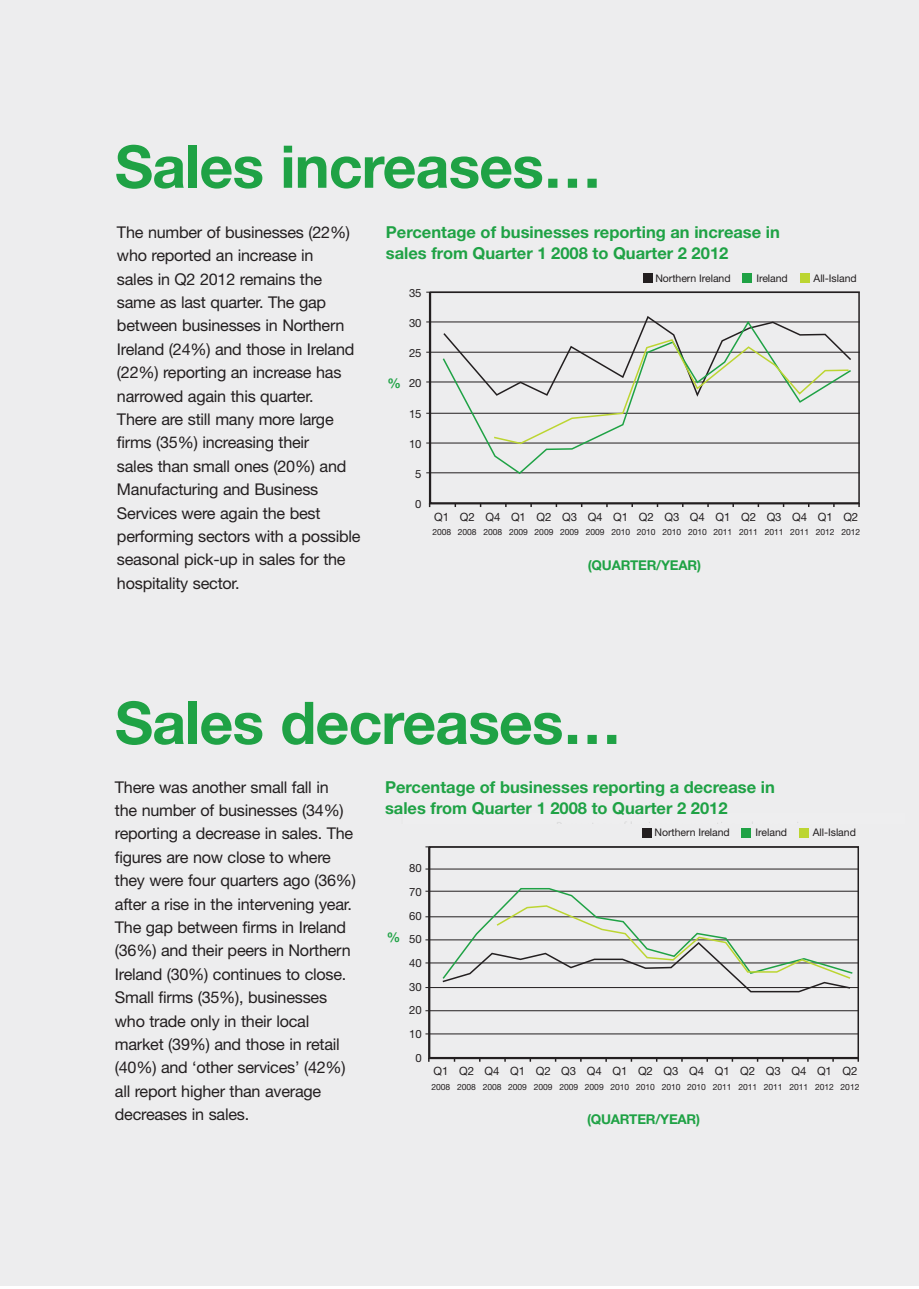
<style>
.page{position:relative;width:919px;height:1289px;background:#fff}
.page>*{position:absolute;margin:0;border:0;box-sizing:border-box;transform-origin:0 0}
.t1{font:700 58.95px "Helvetica Neue LT Std";letter-spacing:-.015em;color:#1fa245}
.t2{font:700 16.5px/21px "Helvetica Neue LT Std";color:#1fa245}
.t3{font:16.2px/23.4px "Helvetica Neue LT Std";letter-spacing:-.015em;color:#231f20}
.t4{font:700 13.5px "Helvetica Neue LT Std";letter-spacing:-.015em;color:#1fa245}
.t5{font:11.4px/23.7px "Helvetica Neue LT Std";letter-spacing:-.005em;color:#231f20;text-align:center}
.t6{font:10.5px "Helvetica Neue LT Std";letter-spacing:-.005em;color:#231f20}
.t7{font:8.55px "Helvetica Neue LT Std";letter-spacing:-.01em;color:#231f20}
</style>
<div class="page">
<div style="left:0;top:0;width:918px;height:1285px;background:#ededee"></div>
<svg style="left:428px;top:291px;width:432px;height:214px"></svg>
<hr style="left:426px;top:472px;width:433px;height:1px;background:#231f20">
<hr style="left:426px;top:442px;width:433px;height:1px;background:#231f20">
<hr style="left:426px;top:413px;width:433px;height:1px;background:#231f20">
<hr style="left:426px;top:381px;width:433px;height:1px;background:#231f20">
<hr style="left:426px;top:352px;width:433px;height:1px;background:#231f20">
<hr style="left:426px;top:321px;width:433px;height:1px;background:#231f20">
<hr style="left:426px;top:292px;width:433px;height:1px;background:#231f20">
<div style="left:643px;top:273px;width:9px;height:9px;background:#231f20"></div>
<div style="left:800px;top:273px;width:9px;height:9px;background:#bcd531"></div>
<div style="left:742px;top:273px;width:9px;height:9px;background:#1fa245"></div>
<svg style="left:441px;top:319px;width:411px;height:156px"></svg>
<svg style="left:442px;top:315px;width:410px;height:130px"></svg>
<svg style="left:427px;top:846px;width:432px;height:213px"></svg>
<hr style="left:425px;top:987px;width:433px;height:1px;background:#231f20">
<hr style="left:425px;top:1010px;width:433px;height:1px;background:#231f20">
<hr style="left:425px;top:1033px;width:433px;height:1px;background:#231f20">
<hr style="left:425px;top:962px;width:433px;height:1px;background:#231f20">
<hr style="left:425px;top:939px;width:433px;height:1px;background:#231f20">
<hr style="left:425px;top:916px;width:433px;height:1px;background:#231f20">
<hr style="left:425px;top:890px;width:433px;height:1px;background:#231f20">
<hr style="left:425px;top:868px;width:433px;height:1px;background:#231f20">
<hr style="left:425px;top:846px;width:433px;height:1px;background:#231f20">
<div style="left:642px;top:828px;width:9px;height:9px;background:#231f20"></div>
<div style="left:799px;top:828px;width:9px;height:9px;background:#bcd531"></div>
<div style="left:741px;top:828px;width:9px;height:9px;background:#1fa245"></div>
<svg style="left:441px;top:887px;width:413px;height:106px"></svg>
<h1 class="t1" style="left:115px;top:130px;width:488px">Sales increases…</h1>
<p class="t3" style="left:117px;top:220px;width:245px">The number of businesses (22%) who reported an increase in<br>sales in Q2 2012 remains the same as last quarter. The gap between businesses in Northern<br>Ireland (24%) and those in Ireland (22%) reporting an increase has narrowed again this quarter.<br>There are still many more large firms (35%) increasing their<br>sales than small ones (20%) and<br>Manufacturing and Business<br>Services were again the best performing sectors with a possible seasonal pick-up in sales for the hospitality sector.</p>
<p class="t2" style="left:386px;top:221px;width:395px">Percentage of businesses reporting an increase in sales from Quarter 1 2008 to Quarter 2 2012</p>
<p class="t4" style="left:387px;top:374px;width:15px">%</p>
<p class="t5" style="left:409px;top:281px;width:14px">35</p>
<p class="t5" style="left:409px;top:311px;width:14px">30</p>
<p class="t5" style="left:409px;top:341px;width:14px">25</p>
<p class="t5" style="left:409px;top:371px;width:14px">20</p>
<p class="t5" style="left:409px;top:401px;width:14px">15</p>
<p class="t5" style="left:409px;top:431px;width:14px">10</p>
<p class="t5" style="left:415px;top:462px;width:8px">5</p>
<p class="t5" style="left:415px;top:492px;width:8px">0</p>
<p class="t6" style="left:655px;top:271px;width:77px">Northern Ireland</p>
<p class="t6" style="left:756px;top:271px;width:33px">Ireland</p>
<p class="t6" style="left:813px;top:271px;width:45px">All-Island</p>
<p class="t5" style="left:434px;top:504px;width:16px">Q1</p>
<p class="t7" style="left:432px;top:526px;width:20px">2008</p>
<p class="t5" style="left:460px;top:504px;width:16px">Q2</p>
<p class="t7" style="left:458px;top:526px;width:20px">2008</p>
<p class="t5" style="left:485px;top:504px;width:16px">Q4</p>
<p class="t7" style="left:483px;top:526px;width:20px">2008</p>
<p class="t5" style="left:511px;top:504px;width:16px">Q1</p>
<p class="t7" style="left:509px;top:526px;width:20px">2009</p>
<p class="t5" style="left:536px;top:504px;width:16px">Q2</p>
<p class="t7" style="left:534px;top:526px;width:20px">2009</p>
<p class="t5" style="left:562px;top:504px;width:16px">Q3</p>
<p class="t7" style="left:560px;top:526px;width:20px">2009</p>
<p class="t5" style="left:587px;top:504px;width:16px">Q4</p>
<p class="t7" style="left:585px;top:526px;width:20px">2009</p>
<p class="t5" style="left:613px;top:504px;width:16px">Q1</p>
<p class="t7" style="left:611px;top:526px;width:20px">2010</p>
<p class="t5" style="left:638px;top:504px;width:16px">Q2</p>
<p class="t7" style="left:637px;top:526px;width:20px">2010</p>
<p class="t5" style="left:664px;top:504px;width:16px">Q3</p>
<p class="t7" style="left:662px;top:526px;width:20px">2010</p>
<p class="t5" style="left:690px;top:504px;width:16px">Q4</p>
<p class="t7" style="left:688px;top:526px;width:20px">2010</p>
<p class="t5" style="left:715px;top:504px;width:16px">Q1</p>
<p class="t7" style="left:713px;top:526px;width:20px">2011</p>
<p class="t5" style="left:741px;top:504px;width:16px">Q2</p>
<p class="t7" style="left:739px;top:526px;width:20px">2011</p>
<p class="t5" style="left:766px;top:504px;width:16px">Q3</p>
<p class="t7" style="left:764px;top:526px;width:20px">2011</p>
<p class="t5" style="left:792px;top:504px;width:16px">Q4</p>
<p class="t7" style="left:790px;top:526px;width:20px">2011</p>
<p class="t5" style="left:817px;top:504px;width:16px">Q1</p>
<p class="t7" style="left:815px;top:526px;width:20px">2012</p>
<p class="t5" style="left:843px;top:504px;width:16px">Q2</p>
<p class="t7" style="left:841px;top:526px;width:20px">2012</p>
<p class="t4" style="left:587px;top:556px;width:115px">(QUARTER/YEAR)</p>
<h1 class="t1" style="left:115px;top:686px;width:508px">Sales decreases…</h1>
<p class="t3" style="left:115px;top:775px;width:243px">There was another small fall in<br>the number of businesses (34%) reporting a decrease in sales. The figures are now close to where they were four quarters ago (36%) after a rise in the intervening year.<br>The gap between firms in Ireland (36%) and their peers in Northern<br>Ireland (30%) continues to close.<br>Small firms (35%), businesses who trade only in their local market (39%) and those in retail (40%) and ‘other services’ (42%) all report higher than average decreases in sales.</p>
<p class="t2" style="left:385px;top:776px;width:391px">Percentage of businesses reporting a decrease in sales from Quarter 1 2008 to Quarter 2 2012</p>
<p class="t6" style="left:654px;top:826px;width:77px">Northern Ireland</p>
<p class="t6" style="left:755px;top:826px;width:33px">Ireland</p>
<p class="t6" style="left:812px;top:826px;width:45px">All-Island</p>
<p class="t4" style="left:387px;top:929px;width:15px">%</p>
<p class="t5" style="left:409px;top:856px;width:14px">80<br>70<br>60<br>50<br>40<br>30<br>20<br>10<br>0</p>
<p class="t5" style="left:433px;top:1059px;width:16px">Q1</p>
<p class="t7" style="left:431px;top:1081px;width:20px">2008</p>
<p class="t5" style="left:459px;top:1059px;width:16px">Q2</p>
<p class="t7" style="left:457px;top:1081px;width:20px">2008</p>
<p class="t5" style="left:484px;top:1059px;width:16px">Q4</p>
<p class="t7" style="left:482px;top:1081px;width:20px">2008</p>
<p class="t5" style="left:510px;top:1059px;width:16px">Q1</p>
<p class="t7" style="left:508px;top:1081px;width:20px">2009</p>
<p class="t5" style="left:535px;top:1059px;width:16px">Q2</p>
<p class="t7" style="left:534px;top:1081px;width:20px">2009</p>
<p class="t5" style="left:561px;top:1059px;width:16px">Q3</p>
<p class="t7" style="left:559px;top:1081px;width:20px">2009</p>
<p class="t5" style="left:587px;top:1059px;width:16px">Q4</p>
<p class="t7" style="left:585px;top:1081px;width:20px">2009</p>
<p class="t5" style="left:612px;top:1059px;width:16px">Q1</p>
<p class="t7" style="left:610px;top:1081px;width:20px">2010</p>
<p class="t5" style="left:638px;top:1059px;width:16px">Q2</p>
<p class="t7" style="left:636px;top:1081px;width:20px">2010</p>
<p class="t5" style="left:663px;top:1059px;width:16px">Q3</p>
<p class="t7" style="left:661px;top:1081px;width:20px">2010</p>
<p class="t5" style="left:689px;top:1059px;width:16px">Q4</p>
<p class="t7" style="left:687px;top:1081px;width:20px">2010</p>
<p class="t5" style="left:714px;top:1059px;width:16px">Q1</p>
<p class="t7" style="left:712px;top:1081px;width:20px">2011</p>
<p class="t5" style="left:740px;top:1059px;width:16px">Q2</p>
<p class="t7" style="left:738px;top:1081px;width:20px">2011</p>
<p class="t5" style="left:765px;top:1059px;width:16px">Q3</p>
<p class="t7" style="left:763px;top:1081px;width:20px">2011</p>
<p class="t5" style="left:791px;top:1059px;width:16px">Q4</p>
<p class="t7" style="left:789px;top:1081px;width:20px">2011</p>
<p class="t5" style="left:816px;top:1059px;width:16px">Q1</p>
<p class="t7" style="left:815px;top:1081px;width:20px">2012</p>
<p class="t5" style="left:842px;top:1059px;width:16px">Q2</p>
<p class="t7" style="left:840px;top:1081px;width:20px">2012</p>
<p class="t4" style="left:587px;top:1111px;width:115px">(QUARTER/YEAR)</p>
</div>
